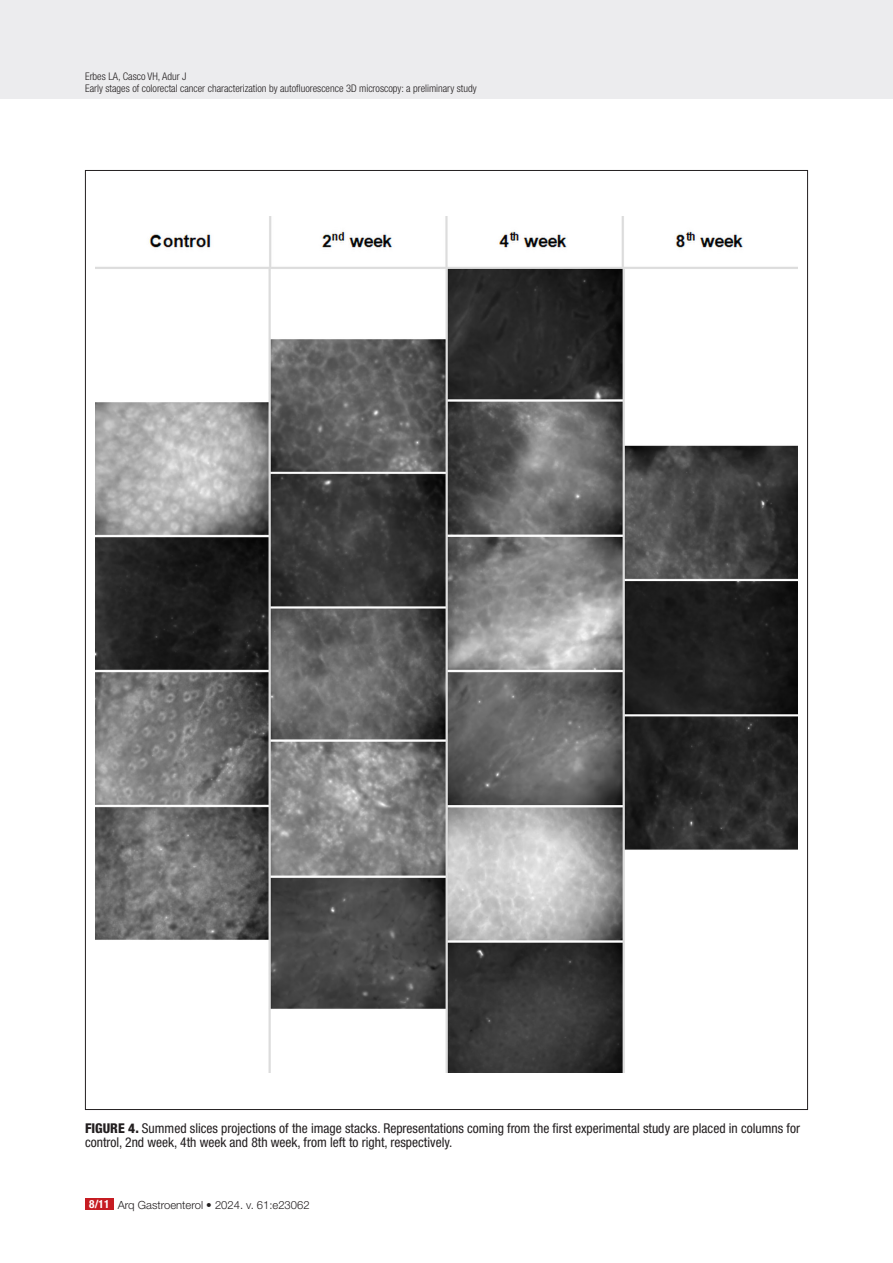
<style>
.page{position:relative;width:893px;height:1263px;background:#fff}
.page>*{position:absolute;margin:0;border:0;box-sizing:border-box;transform-origin:0 0}
.Legenda{font:condensed 13.5px/14.2px "Helvetica Neue LT Pro";color:#231f20}
.t1{font:300 11.25px "Helvetica Neue LT Pro";color:#231f20}
.t2{font:300 condensed 10.5px/12px "Helvetica Neue LT Pro";color:#231f20}
.s1{font-weight:800}
.s2{font-weight:700;font-stretch:condensed;color:#fff}
</style>
<div class="page">
<div style="left:85px;top:1198px;width:29px;height:12px;background:#c61c22"></div>
<div style="left:0;top:0;width:893px;height:99px;background:#ececee"></div>
<img style="left:96px;top:217px;width:701px;height:855px">
<p class="t2" style="left:85px;top:70px;width:393px">Erbes LA, Casco VH, Adur J<br>Early stages of colorectal cancer characterization by autofluorescence 3D microscopy: a preliminary study</p>
<p class="Legenda" style="left:85px;top:1121px;width:716px"><span class="s1">FIGURE 4.</span> Summed slices projections of the image stacks. Representations coming from the first experimental study are placed in columns for control, 2nd week, 4th week and 8th week, from left to right, respectively.</p>
<p class="t1" style="left:89px;top:1198px;width:222px"><span class="s2">8/11</span> Arq Gastroenterol • 2024. v. 61:e23062</p>
</div>
